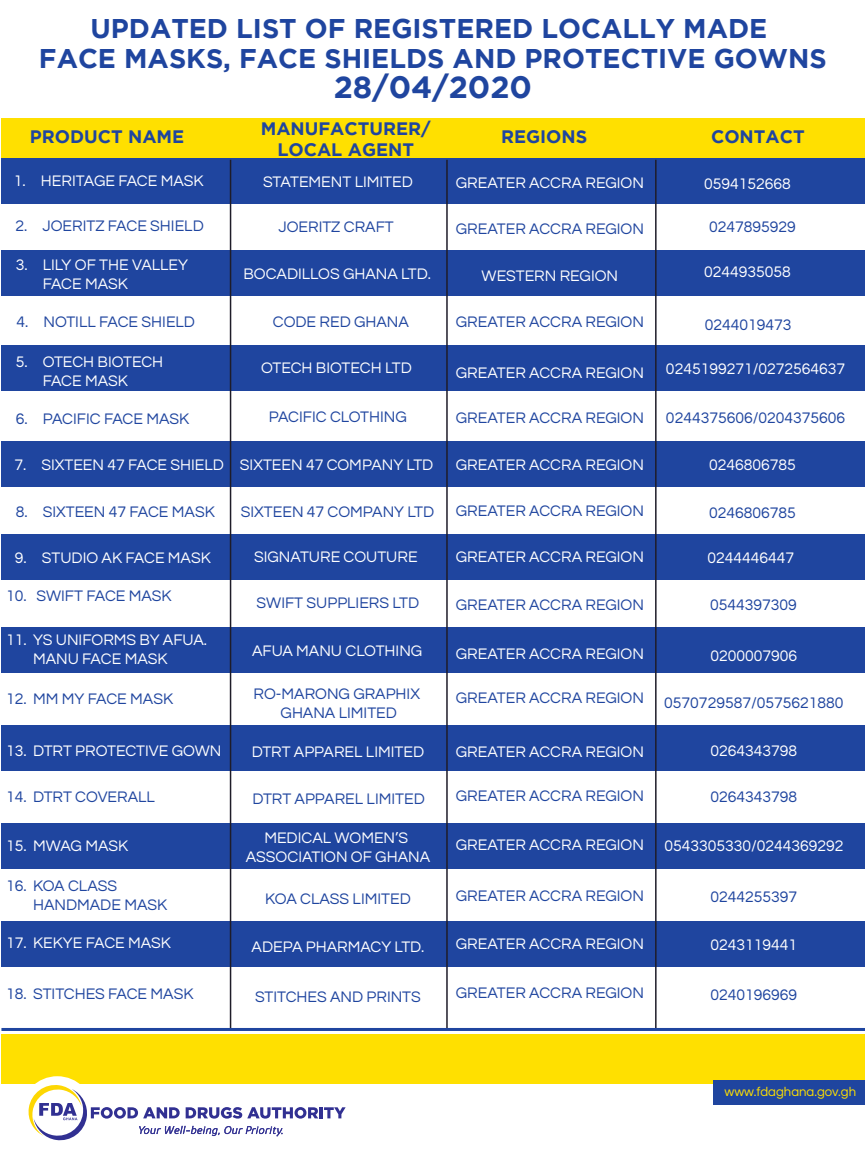
<style>
.page{position:relative;width:865px;height:1157px;background:#fff}
.page>*{position:absolute;margin:0;border:0;box-sizing:border-box;transform-origin:0 0}
.t1{font:700 30.83px "Gotham";color:#1f459f}
.t2{font:700 27px/30px "Gotham";color:#1f459f;text-align:center}
.t3{font:700 18px/21.6px "Gotham";color:#1f459f;text-align:center}
.t4{font:15.9px/19px "Questrial";color:#fff;text-align:center}
.t5{font:15.9px/19px "Questrial";color:#1f459f;text-align:center}
.t6{font:13.12px "Questrial";color:#ffe000}
</style>
<div class="page">
<div style="left:1px;top:1033px;width:863px;height:81px;background:#ffe000"></div>
<div style="left:1px;top:1083px;width:863px;height:69px;background:#fff"></div>
<div style="left:21px;top:1076px;width:73px;height:72px;background:#fff;border-radius:50%"></div>
<svg style="left:27px;top:1082px;width:318px;height:59px"></svg>
<div style="left:713px;top:1079px;width:151px;height:25px;background:#1f459f"></div>
<div style="left:1px;top:118px;width:863px;height:41px;background:#ffe000"></div>
<div style="left:1px;top:440px;width:863px;height:46px;background:#1f459f"></div>
<div style="left:1px;top:534px;width:863px;height:46px;background:#1f459f"></div>
<div style="left:1px;top:627px;width:863px;height:46px;background:#1f459f"></div>
<div style="left:1px;top:725px;width:863px;height:46px;background:#1f459f"></div>
<div style="left:1px;top:822px;width:863px;height:46px;background:#1f459f"></div>
<div style="left:1px;top:921px;width:863px;height:46px;background:#1f459f"></div>
<div style="left:1px;top:345px;width:863px;height:46px;background:#1f459f"></div>
<div style="left:1px;top:250px;width:863px;height:46px;background:#1f459f"></div>
<div style="left:1px;top:158px;width:863px;height:46px;background:#1f459f"></div>
<hr style="left:230px;top:160px;width:1px;height:869px;background:#1e1c29">
<hr style="left:655px;top:160px;width:1px;height:869px;background:#1e1c29">
<hr style="left:446px;top:160px;width:1px;height:869px;background:#1e1c29">
<hr style="left:1px;top:1027px;width:863px;height:3px;background:#1f459f">
<h2 class="t2" style="left:39px;top:13px;width:789px">UPDATED LIST OF REGISTERED LOCALLY MADE<br>FACE MASKS, FACE SHIELDS AND PROTECTIVE GOWNS</h2>
<h1 class="t1" style="left:333px;top:69px;width:200px">28/04/2020</h1>
<p class="t3" style="left:30px;top:125px;width:156px">PRODUCT NAME</p>
<p class="t3" style="left:261px;top:117px;width:171px">MANUFACTURER/<br>LOCAL AGENT</p>
<p class="t3" style="left:710px;top:125px;width:95px">CONTACT</p>
<p class="t4" style="left:703px;top:175px;width:88px">0594152668</p>
<p class="t3" style="left:501px;top:125px;width:88px">REGIONS</p>
<p class="t4" style="left:455px;top:174px;width:189px">GREATER ACCRA REGION</p>
<p class="t4" style="left:14px;top:171px;width:191px">1. HERITAGE FACE MASK</p>
<p class="t4" style="left:263px;top:172px;width:151px">STATEMENT LIMITED</p>
<p class="t5" style="left:15px;top:216px;width:190px">2. JOERITZ FACE SHIELD</p>
<p class="t4" style="left:43px;top:255px;width:147px;text-align:left;text-indent:-27px">3. LILY OF THE VALLEY<br>FACE MASK</p>
<p class="t5" style="left:16px;top:313px;width:180px">4. NOTILL FACE SHIELD</p>
<p class="t4" style="left:16px;top:352px;width:149px">5. OTECH BIOTECH<br>FACE MASK</p>
<p class="t5" style="left:16px;top:410px;width:175px">6. PACIFIC FACE MASK</p>
<p class="t4" style="left:14px;top:455px;width:211px">7. SIXTEEN 47 FACE SHIELD</p>
<p class="t5" style="left:16px;top:503px;width:200px">8. SIXTEEN 47 FACE MASK</p>
<p class="t4" style="left:15px;top:548px;width:197px">9. STUDIO AK FACE MASK</p>
<p class="t5" style="left:6px;top:586px;width:167px">10. SWIFT FACE MASK</p>
<p class="t4" style="left:33px;top:630px;width:175px;text-align:left;text-indent:-27px">11. YS UNIFORMS BY AFUA.<br>MANU FACE MASK</p>
<p class="t5" style="left:6px;top:689px;width:168px">12. MM MY FACE MASK</p>
<p class="t4" style="left:6px;top:741px;width:217px">13. DTRT PROTECTIVE GOWN</p>
<p class="t5" style="left:6px;top:787px;width:150px">14. DTRT COVERALL</p>
<p class="t5" style="left:278px;top:217px;width:117px">JOERITZ CRAFT</p>
<p class="t4" style="left:243px;top:264px;width:189px">BOCADILLOS GHANA LTD.</p>
<p class="t5" style="left:273px;top:313px;width:137px">CODE RED GHANA</p>
<p class="t5" style="left:455px;top:220px;width:189px">GREATER ACCRA REGION</p>
<p class="t4" style="left:481px;top:266px;width:138px">WESTERN REGION</p>
<p class="t5" style="left:455px;top:312px;width:189px">GREATER ACCRA REGION</p>
<p class="t5" style="left:709px;top:218px;width:88px">0247895929</p>
<p class="t4" style="left:703px;top:263px;width:88px">0244935058</p>
<p class="t5" style="left:704px;top:315px;width:88px">0244019473</p>
<p class="t4" style="left:261px;top:358px;width:152px">OTECH BIOTECH LTD</p>
<p class="t4" style="left:455px;top:364px;width:189px">GREATER ACCRA REGION</p>
<p class="t4" style="left:665px;top:360px;width:181px">0245199271/0272564637</p>
<p class="t5" style="left:269px;top:407px;width:140px">PACIFIC CLOTHING</p>
<p class="t5" style="left:455px;top:408px;width:189px">GREATER ACCRA REGION</p>
<p class="t5" style="left:665px;top:409px;width:181px">0244375606/0204375606</p>
<p class="t4" style="left:240px;top:455px;width:195px">SIXTEEN 47 COMPANY LTD</p>
<p class="t5" style="left:241px;top:502px;width:195px">SIXTEEN 47 COMPANY LTD</p>
<p class="t5" style="left:709px;top:503px;width:88px">0246806785</p>
<p class="t4" style="left:709px;top:455px;width:88px">0246806785</p>
<p class="t4" style="left:455px;top:456px;width:189px">GREATER ACCRA REGION</p>
<p class="t5" style="left:455px;top:501px;width:189px">GREATER ACCRA REGION</p>
<p class="t4" style="left:455px;top:547px;width:189px">GREATER ACCRA REGION</p>
<p class="t5" style="left:455px;top:595px;width:189px">GREATER ACCRA REGION</p>
<p class="t4" style="left:455px;top:644px;width:189px">GREATER ACCRA REGION</p>
<p class="t5" style="left:455px;top:688px;width:189px">GREATER ACCRA REGION</p>
<p class="t4" style="left:254px;top:548px;width:165px">SIGNATURE COUTURE</p>
<p class="t4" style="left:707px;top:548px;width:88px">0244446447</p>
<p class="t5" style="left:256px;top:593px;width:164px">SWIFT SUPPLIERS LTD</p>
<p class="t4" style="left:252px;top:641px;width:172px">AFUA MANU CLOTHING</p>
<p class="t5" style="left:710px;top:595px;width:88px">0544397309</p>
<p class="t4" style="left:710px;top:646px;width:88px">0200007906</p>
<p class="t5" style="left:253px;top:684px;width:168px">RO-MARONG GRAPHIX<br>GHANA LIMITED</p>
<p class="t4" style="left:252px;top:742px;width:174px">DTRT APPAREL LIMITED</p>
<p class="t5" style="left:664px;top:693px;width:181px">0570729587/0575621880</p>
<p class="t4" style="left:710px;top:741px;width:88px">0264343798</p>
<p class="t5" style="left:710px;top:788px;width:88px">0264343798</p>
<p class="t4" style="left:455px;top:742px;width:189px">GREATER ACCRA REGION</p>
<p class="t5" style="left:455px;top:786px;width:189px">GREATER ACCRA REGION</p>
<p class="t5" style="left:252px;top:789px;width:174px">DTRT APPAREL LIMITED</p>
<p class="t4" style="left:246px;top:828px;width:186px">MEDICAL WOMEN’S<br>ASSOCIATION OF GHANA</p>
<p class="t4" style="left:456px;top:835px;width:189px">GREATER ACCRA REGION</p>
<p class="t4" style="left:6px;top:836px;width:124px">15. MWAG MASK</p>
<p class="t4" style="left:664px;top:836px;width:181px">0543305330/0244369292</p>
<p class="t5" style="left:33px;top:876px;width:136px;text-align:left;text-indent:-27px">16. KOA CLASS<br>HANDMADE MASK</p>
<p class="t5" style="left:265px;top:889px;width:147px">KOA CLASS LIMITED</p>
<p class="t5" style="left:455px;top:886px;width:189px">GREATER ACCRA REGION</p>
<p class="t5" style="left:710px;top:887px;width:88px">0244255397</p>
<p class="t4" style="left:6px;top:933px;width:166px">17. KEKYE FACE MASK</p>
<p class="t4" style="left:251px;top:937px;width:174px">ADEPA PHARMACY LTD.</p>
<p class="t4" style="left:456px;top:934px;width:189px">GREATER ACCRA REGION</p>
<p class="t4" style="left:710px;top:935px;width:88px">0243119441</p>
<p class="t5" style="left:6px;top:984px;width:189px">18. STITCHES FACE MASK</p>
<p class="t5" style="left:255px;top:986px;width:167px">STITCHES AND PRINTS</p>
<p class="t5" style="left:456px;top:983px;width:189px">GREATER ACCRA REGION</p>
<p class="t5" style="left:710px;top:985px;width:88px">0240196969</p>
<p class="t6" style="left:724px;top:1085px;width:133px">www.fdaghana.gov.gh</p>
</div>
